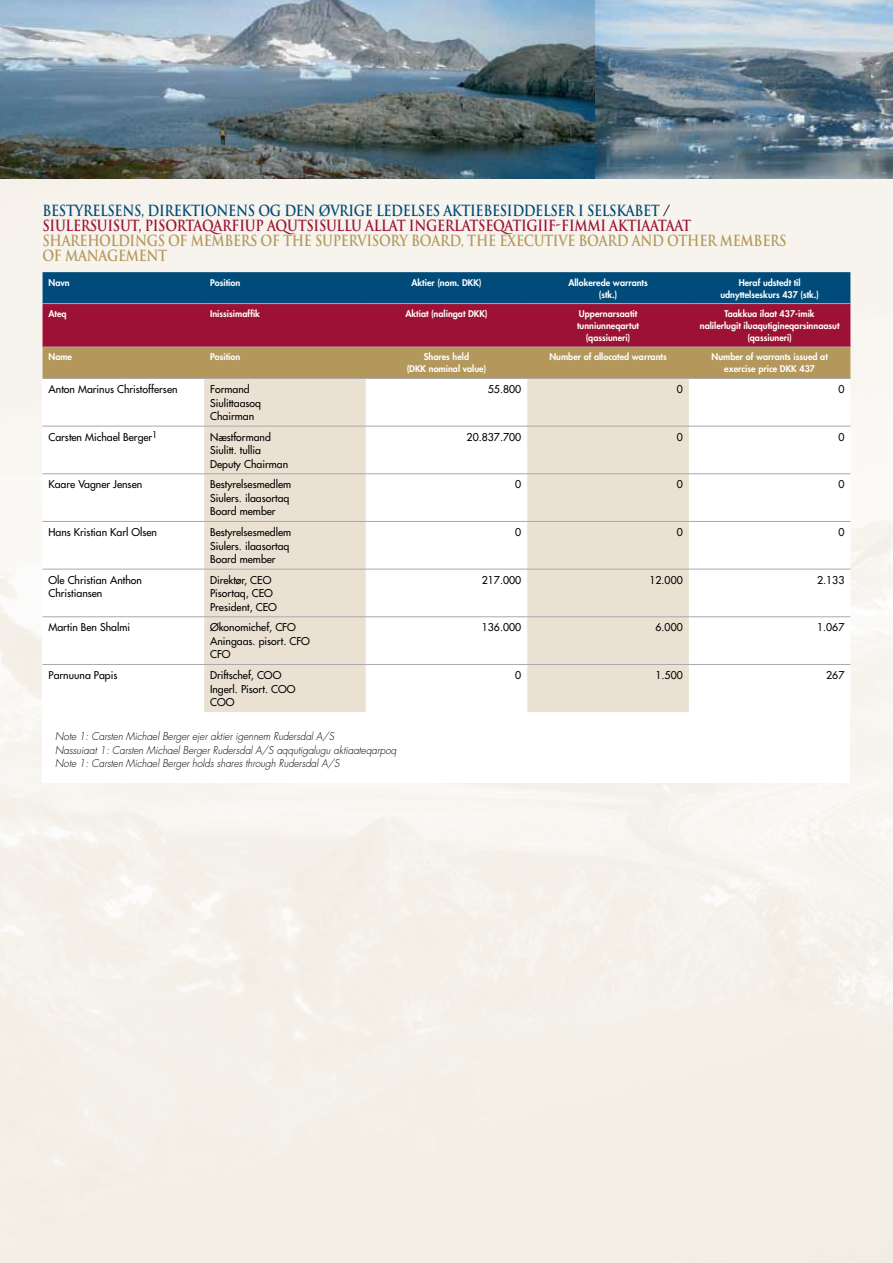
<style>
.page{position:relative;width:893px;height:1263px;background:#fff}
.page>*{position:absolute;margin:0;border:0;box-sizing:border-box;transform-origin:0 0}
.t1{font:700 15px/15px "Trajan";letter-spacing:-.025em;color:#9c1134;scale:.85 1}
.t2{font:700 15px/15px "Trajan";letter-spacing:-.025em;color:#b4975a;scale:.85 1}
.t3{font:500 10.5px/13.5px "Futura Std";color:#000}
.t4{font:italic 300 10.5px/13.5px "Futura Std";letter-spacing:-.005em;color:#000;scale:.95 1}
.t5{font:800 9px/12px "Futura Std";color:#fff;text-align:center}
.s1{color:#004b7a}
.s2{color:#000}
</style>
<div class="page">
<svg style="left:43px;top:272px;width:807px;height:106px;background:#744a54"></svg>
<svg style="left:43px;top:425px;width:807px;height:193px"></svg>
<svg style="left:204px;top:379px;width:485px;height:333px;fill:#eae1d2"></svg>
<hr style="left:43px;top:303px;width:161px;height:1px;background:#a7a9ac">
<hr style="left:204px;top:303px;width:162px;height:1px;background:#a7a9ac">
<hr style="left:366px;top:303px;width:161px;height:1px;background:#a7a9ac">
<hr style="left:527px;top:303px;width:162px;height:1px;background:#a7a9ac">
<hr style="left:689px;top:303px;width:161px;height:1px;background:#a7a9ac">
<hr style="left:43px;top:347px;width:161px;height:1px;background:#a7a9ac">
<hr style="left:204px;top:347px;width:162px;height:1px;background:#a7a9ac">
<hr style="left:366px;top:347px;width:161px;height:1px;background:#a7a9ac">
<hr style="left:527px;top:347px;width:162px;height:1px;background:#a7a9ac">
<hr style="left:689px;top:347px;width:161px;height:1px;background:#a7a9ac">
<hr style="left:43px;top:378px;width:161px;height:1px;background:#a7a9ac">
<hr style="left:204px;top:378px;width:162px;height:1px;background:#a7a9ac">
<hr style="left:366px;top:378px;width:161px;height:1px;background:#a7a9ac">
<hr style="left:527px;top:378px;width:162px;height:1px;background:#a7a9ac">
<hr style="left:689px;top:378px;width:161px;height:1px;background:#a7a9ac">
<hr style="left:43px;top:426px;width:161px;height:1px;background:#a7a9ac">
<hr style="left:204px;top:426px;width:162px;height:1px;background:#a7a9ac">
<hr style="left:366px;top:426px;width:161px;height:1px;background:#a7a9ac">
<hr style="left:527px;top:426px;width:162px;height:1px;background:#a7a9ac">
<hr style="left:689px;top:426px;width:161px;height:1px;background:#a7a9ac">
<hr style="left:43px;top:473px;width:161px;height:1px;background:#a7a9ac">
<hr style="left:204px;top:473px;width:162px;height:1px;background:#a7a9ac">
<hr style="left:366px;top:473px;width:161px;height:1px;background:#a7a9ac">
<hr style="left:527px;top:473px;width:162px;height:1px;background:#a7a9ac">
<hr style="left:689px;top:473px;width:161px;height:1px;background:#a7a9ac">
<hr style="left:43px;top:521px;width:161px;height:1px;background:#a7a9ac">
<hr style="left:204px;top:521px;width:162px;height:1px;background:#a7a9ac">
<hr style="left:366px;top:521px;width:161px;height:1px;background:#a7a9ac">
<hr style="left:527px;top:521px;width:162px;height:1px;background:#a7a9ac">
<hr style="left:689px;top:521px;width:161px;height:1px;background:#a7a9ac">
<hr style="left:43px;top:569px;width:161px;height:1px;background:#a7a9ac">
<hr style="left:204px;top:569px;width:162px;height:1px;background:#a7a9ac">
<hr style="left:366px;top:569px;width:161px;height:1px;background:#a7a9ac">
<hr style="left:527px;top:569px;width:162px;height:1px;background:#a7a9ac">
<hr style="left:689px;top:569px;width:161px;height:1px;background:#a7a9ac">
<hr style="left:43px;top:616px;width:161px;height:1px;background:#a7a9ac">
<hr style="left:204px;top:616px;width:162px;height:1px;background:#a7a9ac">
<hr style="left:366px;top:616px;width:161px;height:1px;background:#a7a9ac">
<hr style="left:527px;top:616px;width:162px;height:1px;background:#a7a9ac">
<hr style="left:689px;top:616px;width:161px;height:1px;background:#a7a9ac">
<hr style="left:43px;top:664px;width:161px;height:1px;background:#a7a9ac">
<hr style="left:204px;top:664px;width:162px;height:1px;background:#a7a9ac">
<hr style="left:366px;top:664px;width:161px;height:1px;background:#a7a9ac">
<hr style="left:527px;top:664px;width:162px;height:1px;background:#a7a9ac">
<hr style="left:689px;top:664px;width:161px;height:1px;background:#a7a9ac">
<img style="left:0;top:0;width:893px;height:179px">
<h1 class="t1" style="left:43px;top:203px;width:765px"><span class="s1">BESTYRELSENS, DIREKTIONENS OG DEN ØVRIGE LEDELSES AKTIEBESIDDELSER I SELSKABET</span> <span class="s2">/<br></span>SIULERSUISUT, PISORTAQARFIUP AQUTSISULLU ALLAT INGERLATSEQATIGIIF-FIMMI AKTIAATAAT</h1>
<h1 class="t2" style="left:43px;top:233px;width:877px">SHAREHOLDINGS OF MEMBERS OF THE SUPERVISORY BOARD, THE EXECUTIVE BOARD AND OTHER MEMBERS<br>OF MANAGEMENT</h1>
<p class="t5" style="left:49px;top:276px;width:23px">Navn</p>
<p class="t5" style="left:210px;top:276px;width:32px">Position</p>
<p class="t5" style="left:411px;top:276px;width:72px">Aktier (nom. DKK)</p>
<p class="t5" style="left:568px;top:276px;width:81px">Allokerede warrants (stk.)</p>
<p class="t5" style="left:720px;top:276px;width:100px">Heraf udstedt til udnyttelseskurs 437 (stk.)</p>
<p class="t5" style="left:49px;top:308px;width:20px">Ateq</p>
<p class="t5" style="left:210px;top:308px;width:51px">Inissisimaffik</p>
<p class="t5" style="left:405px;top:308px;width:84px">Aktiat (nalingat DKK)</p>
<p class="t5" style="left:577px;top:308px;width:63px">Uppernarsaatit tunniunneqartut (qassiuneri)</p>
<p class="t5" style="left:700px;top:308px;width:141px">Taakkua ilaat 437-imik<br>nalilerlugit iluaqutigineqarsinnaasut (qassiuneri)</p>
<p class="t5" style="left:49px;top:351px;width:25px">Name</p>
<p class="t5" style="left:210px;top:351px;width:32px">Position</p>
<p class="t5" style="left:407px;top:351px;width:81px">Shares held<br>(DKK nominal value)</p>
<p class="t5" style="left:549px;top:351px;width:119px">Number of allocated warrants</p>
<p class="t5" style="left:711px;top:351px;width:118px">Number of warrants issued at exercise price DKK 437</p>
<p class="t3" style="left:49px;top:382px;width:131px">Anton Marinus Christoffersen</p>
<p class="t3" style="left:210px;top:382px;width:52px">Formand<br>Siulittaasoq<br>Chairman</p>
<p class="t3" style="left:488px;top:383px;width:35px">55.800</p>
<p class="t3" style="left:677px;top:383px;width:8px">0</p>
<p class="t3" style="left:838px;top:383px;width:8px">0</p>
<p class="t3" style="left:49px;top:430px;width:110px">Carsten Michael Berger<sup>1</sup></p>
<p class="t3" style="left:210px;top:430px;width:80px">Næstformand<br>Siulitt. tullia<br>Deputy Chairman</p>
<p class="t3" style="left:467px;top:430px;width:56px">20.837.700</p>
<p class="t3" style="left:677px;top:430px;width:8px">0</p>
<p class="t3" style="left:838px;top:430px;width:8px">0</p>
<p class="t3" style="left:49px;top:478px;width:95px">Kaare Vagner Jensen</p>
<p class="t3" style="left:210px;top:478px;width:83px">Bestyrelsesmedlem<br>Siulers. ilaasortaq<br>Board member</p>
<p class="t3" style="left:515px;top:478px;width:8px">0</p>
<p class="t3" style="left:677px;top:478px;width:8px">0</p>
<p class="t3" style="left:838px;top:478px;width:8px">0</p>
<p class="t3" style="left:48px;top:525px;width:110px">Hans Kristian Karl Olsen</p>
<p class="t3" style="left:210px;top:525px;width:83px">Bestyrelsesmedlem<br>Siulers. ilaasortaq<br>Board member</p>
<p class="t3" style="left:515px;top:526px;width:8px">0</p>
<p class="t3" style="left:677px;top:526px;width:8px">0</p>
<p class="t3" style="left:838px;top:526px;width:8px">0</p>
<p class="t3" style="left:48px;top:573px;width:95px">Ole Christian Anthon<br>Christiansen</p>
<p class="t3" style="left:210px;top:573px;width:68px">Direktør, CEO<br>Pisortaq, CEO<br>President, CEO</p>
<p class="t3" style="left:482px;top:573px;width:41px">217.000</p>
<p class="t3" style="left:649px;top:573px;width:35px">12.000</p>
<p class="t3" style="left:817px;top:573px;width:29px">2.133</p>
<p class="t3" style="left:48px;top:621px;width:83px">Martin Ben Shalmi</p>
<p class="t3" style="left:210px;top:621px;width:101px">Økonomichef, CFO<br>Aningaas. pisort. CFO<br>CFO</p>
<p class="t3" style="left:482px;top:621px;width:41px">136.000</p>
<p class="t3" style="left:655px;top:621px;width:29px">6.000</p>
<p class="t3" style="left:817px;top:621px;width:29px">1.067</p>
<p class="t3" style="left:48px;top:669px;width:70px">Parnuuna Papis</p>
<p class="t3" style="left:210px;top:669px;width:87px">Driftschef, COO<br>Ingerl. Pisort. COO<br>COO</p>
<p class="t3" style="left:515px;top:669px;width:8px">0</p>
<p class="t3" style="left:655px;top:669px;width:29px">1.500</p>
<p class="t3" style="left:826px;top:669px;width:20px">267</p>
<p class="t4" style="left:55px;top:730px;width:361px">Note 1: Carsten Michael Berger ejer aktier igennem Rudersdal A/S<br>Nassuiaat 1: Carsten Michael Berger Rudersdal A/S aqqutigalugu aktiaateqarpoq<br>Note 1: Carsten Michael Berger holds shares through Rudersdal A/S</p>
</div>
